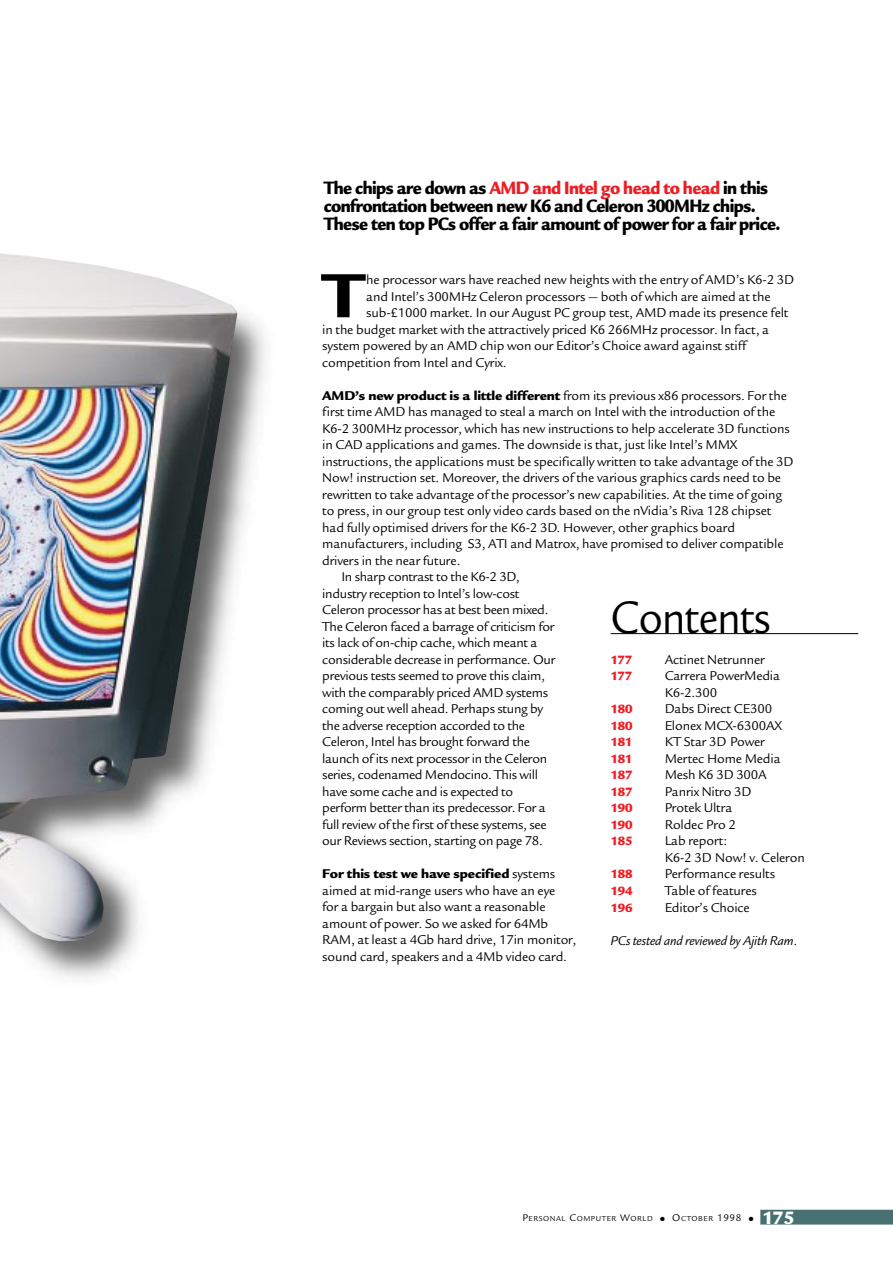
<style>
.page{position:relative;width:893px;height:1262px;background:#fff}
.page>*{position:absolute;margin:0;border:0;box-sizing:border-box;transform-origin:0 0}
.t1{font:900 67.8px "Legacy Sans";color:#000}
.t2{font:49.5px "Legacy Sans";letter-spacing:-.025em;color:#000;scale:.9 1}
.t3{font:900 19.5px/18px "Legacy Sans";letter-spacing:-.035em;color:#000;scale:.88 1}
.t4{font:900 19.5px "Legacy Sans";color:#fff}
.t5{font:13.8px/16.5px "Legacy Sans";letter-spacing:-.01em;color:#000}
.t6{font:italic 13.8px "Legacy Sans";letter-spacing:-.01em;color:#000}
.t7{font:900 13.2px "Legacy Sans";letter-spacing:-.02em;color:#ee1d23}
.t8{font:7.8px "Legacy Sans";letter-spacing:.07em;color:#000}
.s1{color:#ee1d23}
.s2{font-weight:900}
.s3{font-style:normal}
.s4{font-size:10.5px}
</style>
<div class="page">
<div style="left:760px;top:1209px;width:132px;height:15px;background:#487072"></div>
<hr style="left:610px;top:633px;width:248px;height:1px;background:#000">
<img style="left:0;top:254px;width:237px;height:689px">
<h3 class="t3" style="left:324px;top:180px;width:520px">The chips are down as <span class="s1">AMD and Intel go head to head</span> in this confrontation between new K6 and Celeron 300MHz chips.<br>These ten top PCs offer a fair amount of power for a fair price.</h3>
<h1 class="t1" style="left:322px;top:271px;width:44px">T</h1>
<p class="t5" style="left:366px;top:273px;width:429px">he processor wars have reached new heights with the entry of AMD’s K6-2 3D</p>
<p class="t5" style="left:366px;top:289px;width:405px">and Intel’s 300MHz Celeron processors — both of which are aimed at the</p>
<p class="t5" style="left:366px;top:306px;width:424px">sub-£1000 market. In our August PC group test, AMD made its presence felt</p>
<p class="t5" style="left:322px;top:322px;width:448px">in the budget market with the attractively priced K6 266MHz processor. In fact, a</p>
<p class="t5" style="left:322px;top:339px;width:425px">system powered by an AMD chip won our Editor’s Choice award against stiff</p>
<p class="t5" style="left:322px;top:355px;width:186px">competition from Intel and Cyrix.</p>
<p class="t5" style="left:322px;top:388px;width:466px"><span class="s2">AMD’s new product is a little different</span> from its previous x86 processors. For the</p>
<p class="t5" style="left:322px;top:405px;width:454px">first time AMD has managed to steal a march on Intel with the introduction of the</p>
<p class="t5" style="left:322px;top:421px;width:469px">K6-2 300MHz processor, which has new instructions to help accelerate 3D functions</p>
<p class="t5" style="left:322px;top:438px;width:416px">in CAD applications and games. The downside is that, just like Intel’s MMX</p>
<p class="t5" style="left:322px;top:454px;width:473px">instructions, the applications must be specifically written to take advantage of the 3D</p>
<p class="t5" style="left:322px;top:471px;width:460px">Now! instruction set. Moreover, the drivers of the various graphics cards need to be</p>
<p class="t5" style="left:322px;top:487px;width:461px">rewritten to take advantage of the processor’s new capabilities. At the time of going</p>
<p class="t5" style="left:322px;top:504px;width:450px">to press, in our group test only video cards based on the nVidia’s Riva 128 chipset</p>
<p class="t5" style="left:322px;top:520px;width:414px">had fully optimised drivers for the K6-2 3D. However, other graphics board</p>
<p class="t5" style="left:322px;top:537px;width:463px">manufacturers, including S3, ATI and Matrox, have promised to deliver compatible</p>
<p class="t5" style="left:322px;top:553px;width:140px">drivers in the near future.</p>
<p class="t5" style="left:341px;top:570px;width:180px">In sharp contrast to the K6-2 3D,</p>
<p class="t5" style="left:322px;top:586px;width:199px">industry reception to Intel’s low-cost</p>
<p class="t5" style="left:322px;top:603px;width:228px">Celeron processor has at best been mixed.</p>
<p class="t5" style="left:322px;top:619px;width:234px">The Celeron faced a barrage of criticism for</p>
<p class="t5" style="left:322px;top:636px;width:217px">its lack of on-chip cache, which meant a</p>
<p class="t5" style="left:322px;top:652px;width:234px">considerable decrease in performance. Our</p>
<p class="t5" style="left:322px;top:669px;width:224px">previous tests seemed to prove this claim,</p>
<p class="t5" style="left:322px;top:685px;width:227px">with the comparably priced AMD systems</p>
<p class="t5" style="left:322px;top:702px;width:222px">coming out well ahead. Perhaps stung by</p>
<p class="t5" style="left:322px;top:718px;width:204px">the adverse reception accorded to the</p>
<p class="t5" style="left:322px;top:735px;width:209px">Celeron, Intel has brought forward the</p>
<p class="t5" style="left:322px;top:751px;width:226px">launch of its next processor in the Celeron</p>
<p class="t5" style="left:322px;top:768px;width:217px">series, codenamed Mendocino. This will</p>
<p class="t5" style="left:322px;top:784px;width:192px">have some cache and is expected to</p>
<p class="t5" style="left:322px;top:801px;width:225px">perform better than its predecessor. For a</p>
<p class="t5" style="left:322px;top:817px;width:226px">full review of the first of these systems, see</p>
<p class="t5" style="left:322px;top:834px;width:222px">our Reviews section, starting on page 78.</p>
<p class="t5" style="left:322px;top:867px;width:255px"><span class="s2">For this test we have specified</span> systems aimed at mid-range users who have an eye<br>for a bargain but also want a reasonable amount of power. So we asked for 64Mb RAM, at least a 4Gb hard drive, 17in monitor, sound card, speakers and a 4Mb video card.</p>
<h2 class="t2" style="left:610px;top:599px;width:179px">Contents</h2>
<p class="t7" style="left:610px;top:655px;width:23px">177</p>
<p class="t5" style="left:664px;top:652px;width:101px">Actinet Netrunner</p>
<p class="t7" style="left:610px;top:671px;width:23px">177</p>
<p class="t5" style="left:664px;top:669px;width:117px">Carrera PowerMedia<br>K6-2.300</p>
<p class="t7" style="left:610px;top:704px;width:24px">180</p>
<p class="t5" style="left:664px;top:702px;width:109px">Dabs Direct CE300</p>
<p class="t7" style="left:610px;top:721px;width:24px">180</p>
<p class="t5" style="left:664px;top:718px;width:119px">Elonex MCX-6300AX</p>
<p class="t7" style="left:610px;top:737px;width:23px">181</p>
<p class="t5" style="left:664px;top:735px;width:102px">KT Star 3D Power</p>
<p class="t7" style="left:610px;top:754px;width:23px">181</p>
<p class="t5" style="left:664px;top:751px;width:117px">Mertec Home Media</p>
<p class="t7" style="left:610px;top:770px;width:23px">187</p>
<p class="t5" style="left:664px;top:768px;width:103px">Mesh K6 3D 300A</p>
<p class="t7" style="left:610px;top:787px;width:23px">187</p>
<p class="t5" style="left:664px;top:784px;width:88px">Panrix Nitro 3D</p>
<p class="t7" style="left:610px;top:803px;width:24px">190</p>
<p class="t5" style="left:664px;top:801px;width:69px">Protek Ultra</p>
<p class="t7" style="left:610px;top:820px;width:24px">190</p>
<p class="t5" style="left:664px;top:817px;width:73px">Roldec Pro 2</p>
<p class="t7" style="left:610px;top:836px;width:24px">185</p>
<p class="t5" style="left:664px;top:834px;width:142px">Lab report:<br>K6-2 3D Now! v. Celeron</p>
<p class="t7" style="left:610px;top:869px;width:24px">188</p>
<p class="t5" style="left:664px;top:867px;width:112px">Performance results</p>
<p class="t7" style="left:610px;top:886px;width:24px">194</p>
<p class="t5" style="left:664px;top:883px;width:94px">Table of features</p>
<p class="t7" style="left:610px;top:902px;width:24px">196</p>
<p class="t5" style="left:664px;top:900px;width:87px">Editor’s Choice</p>
<p class="t6" style="left:610px;top:935px;width:188px">PCs tested and reviewed by Ajith Ram<span class="s3">.</span></p>
<p class="t8" style="left:522px;top:1215px;width:233px"><span class="s4">P</span>ERSONAL <span class="s4">C</span>OMPUTER <span class="s4">W</span>ORLD ● <span class="s4">O</span>CTOBER <span class="s4">1998</span> ●</p>
<h3 class="t4" style="left:762px;top:1211px;width:34px">175</h3>
</div>
